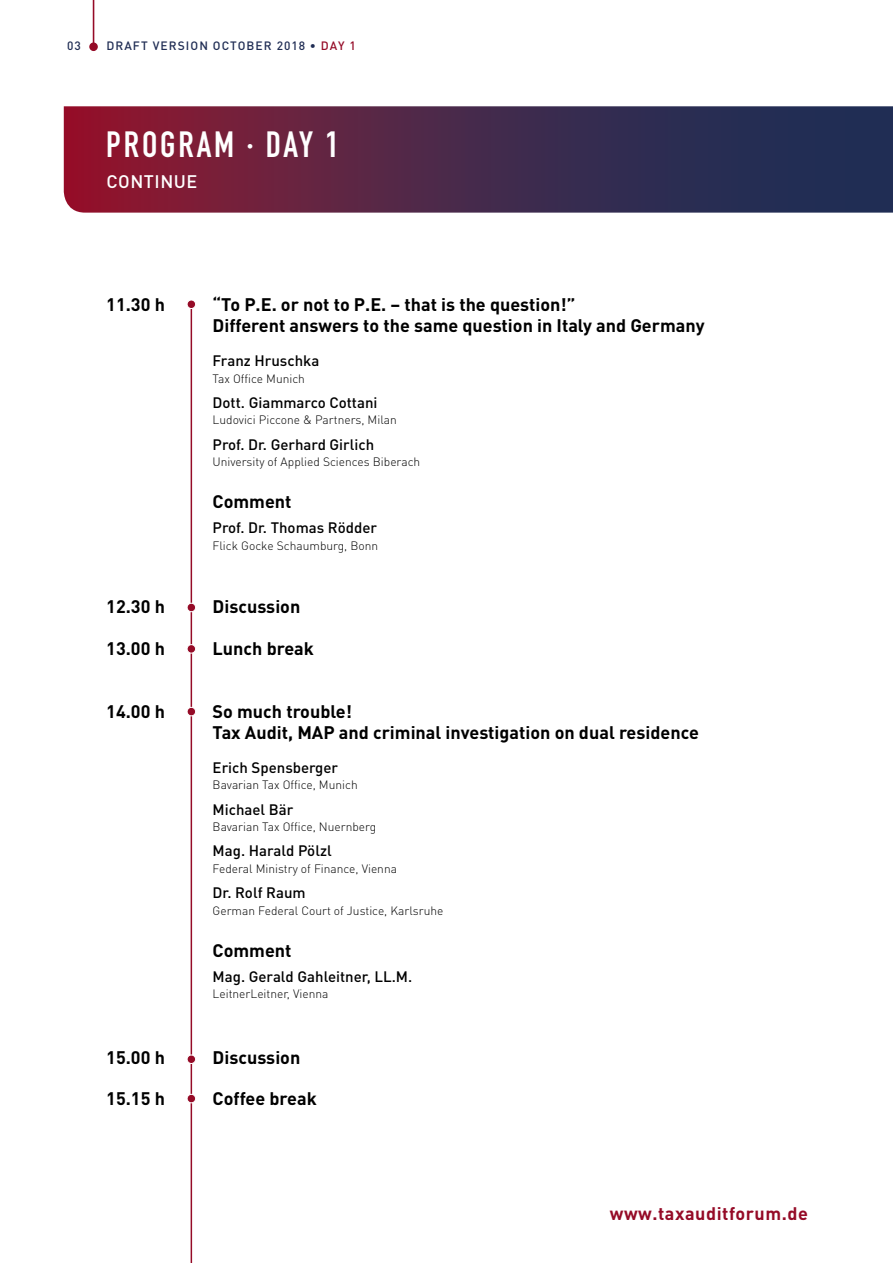
<style>
.page{position:relative;width:893px;height:1263px;background:#fff}
.page>*{position:absolute;margin:0;border:0;box-sizing:border-box;transform-origin:0 0}
.t1{font:700 36px "DIN Condensed";letter-spacing:.08em;color:#fff}
.t2{font:700 18px/21px "DIN Pro";color:#000}
.t3{font:700 18px "DIN Pro";letter-spacing:.03em;color:#950b27}
.t4{font:500 18px "DIN Pro";letter-spacing:.03em;color:#fff}
.t5{font:500 15px "DIN Pro";color:#000}
.t6{font:300 12px "DIN Pro";color:#000}
.t7{font:500 12px "DIN Pro";letter-spacing:.09em;color:#202d54}
.s1{color:#950b27}
</style>
<div class="page">
<hr style="left:93px;top:0;width:1px;height:51px;background:#950b27">
<div style="left:89px;top:42px;width:9px;height:9px;background:#950b27;border-radius:50%"></div>
<svg style="left:64px;top:106px;width:829px;height:107px;background:#4e2748"></svg>
<hr style="left:191px;top:304px;width:1px;height:959px;background:#950b27">
<div style="left:187px;top:300px;width:9px;height:8px;background:#950b27;border-radius:50%"></div>
<div style="left:187px;top:300px;width:9px;height:9px;border:1px solid #fff;border-radius:50%"></div>
<div style="left:187px;top:603px;width:9px;height:9px;background:#950b27;border-radius:50%"></div>
<div style="left:187px;top:603px;width:9px;height:9px;border:1px solid #fff;border-radius:50%"></div>
<div style="left:187px;top:707px;width:9px;height:9px;background:#950b27;border-radius:50%"></div>
<div style="left:187px;top:707px;width:9px;height:9px;border:1px solid #fff;border-radius:50%"></div>
<div style="left:187px;top:645px;width:9px;height:8px;background:#950b27;border-radius:50%"></div>
<div style="left:187px;top:644px;width:9px;height:9px;border:1px solid #fff;border-radius:50%"></div>
<div style="left:187px;top:1055px;width:9px;height:8px;background:#950b27;border-radius:50%"></div>
<div style="left:187px;top:1054px;width:9px;height:10px;border:1px solid #fff;border-radius:50%"></div>
<div style="left:187px;top:1094px;width:9px;height:9px;background:#950b27;border-radius:50%"></div>
<div style="left:187px;top:1094px;width:9px;height:9px;border:1px solid #fff;border-radius:50%"></div>
<p class="t7" style="left:67px;top:38px;width:15px">03</p>
<p class="t7" style="left:106px;top:38px;width:251px">DRAFT VERSION OCTOBER 2018 • <span class="s1">DAY 1</span></p>
<h1 class="t1" style="left:106px;top:121px;width:234px">PROGRAM · DAY 1</h1>
<h2 class="t4" style="left:106px;top:169px;width:93px">CONTINUE</h2>
<h2 class="t2" style="left:106px;top:294px;width:60px">11.30 h</h2>
<h2 class="t2" style="left:213px;top:294px;width:493px">“To P.E. or not to P.E. – that is the question!”<br>Different answers to the same question in Italy and Germany</h2>
<p class="t5" style="left:213px;top:351px;width:108px">Franz Hruschka</p>
<p class="t6" style="left:213px;top:370px;width:94px">Tax Office Munich</p>
<p class="t5" style="left:213px;top:392px;width:166px">Dott. Giammarco Cottani</p>
<p class="t6" style="left:213px;top:412px;width:186px">Ludovici Piccone &amp; Partners, Milan</p>
<p class="t5" style="left:213px;top:434px;width:163px">Prof. Dr. Gerhard Girlich</p>
<p class="t6" style="left:213px;top:454px;width:209px">University of Applied Sciences Biberach</p>
<h2 class="t2" style="left:213px;top:490px;width:80px">Comment</h2>
<p class="t5" style="left:213px;top:518px;width:166px">Prof. Dr. Thomas Rödder</p>
<p class="t6" style="left:213px;top:537px;width:167px">Flick Gocke Schaumburg, Bonn</p>
<h2 class="t2" style="left:106px;top:595px;width:60px">12.30 h</h2>
<h2 class="t2" style="left:213px;top:595px;width:89px">Discussion</h2>
<h2 class="t2" style="left:106px;top:637px;width:60px">13.00 h</h2>
<h2 class="t2" style="left:213px;top:637px;width:103px">Lunch break</h2>
<h2 class="t2" style="left:106px;top:700px;width:60px">14.00 h</h2>
<h2 class="t2" style="left:213px;top:700px;width:488px">So much trouble!<br>Tax Audit, MAP and criminal investigation on dual residence</h2>
<p class="t5" style="left:213px;top:757px;width:127px">Erich Spensberger</p>
<p class="t6" style="left:213px;top:777px;width:147px">Bavarian Tax Office, Munich</p>
<p class="t5" style="left:213px;top:799px;width:82px">Michael Bär</p>
<p class="t6" style="left:213px;top:818px;width:165px">Bavarian Tax Office, Nuernberg</p>
<p class="t5" style="left:213px;top:841px;width:121px">Mag. Harald Pölzl</p>
<p class="t6" style="left:213px;top:860px;width:186px">Federal Ministry of Finance, Vienna</p>
<p class="t5" style="left:213px;top:882px;width:95px">Dr. Rolf Raum</p>
<p class="t6" style="left:213px;top:902px;width:232px">German Federal Court of Justice, Karlsruhe</p>
<h2 class="t2" style="left:213px;top:939px;width:80px">Comment</h2>
<p class="t5" style="left:213px;top:966px;width:201px">Mag. Gerald Gahleitner, LL.M.</p>
<p class="t6" style="left:213px;top:986px;width:117px">LeitnerLeitner, Vienna</p>
<h2 class="t2" style="left:106px;top:1046px;width:60px">15.00 h</h2>
<h2 class="t2" style="left:213px;top:1046px;width:89px">Discussion</h2>
<h2 class="t2" style="left:106px;top:1087px;width:60px">15.15 h</h2>
<h2 class="t2" style="left:213px;top:1087px;width:106px">Coffee break</h2>
<h2 class="t3" style="left:610px;top:1202px;width:200px">www.taxauditforum.de</h2>
</div>
